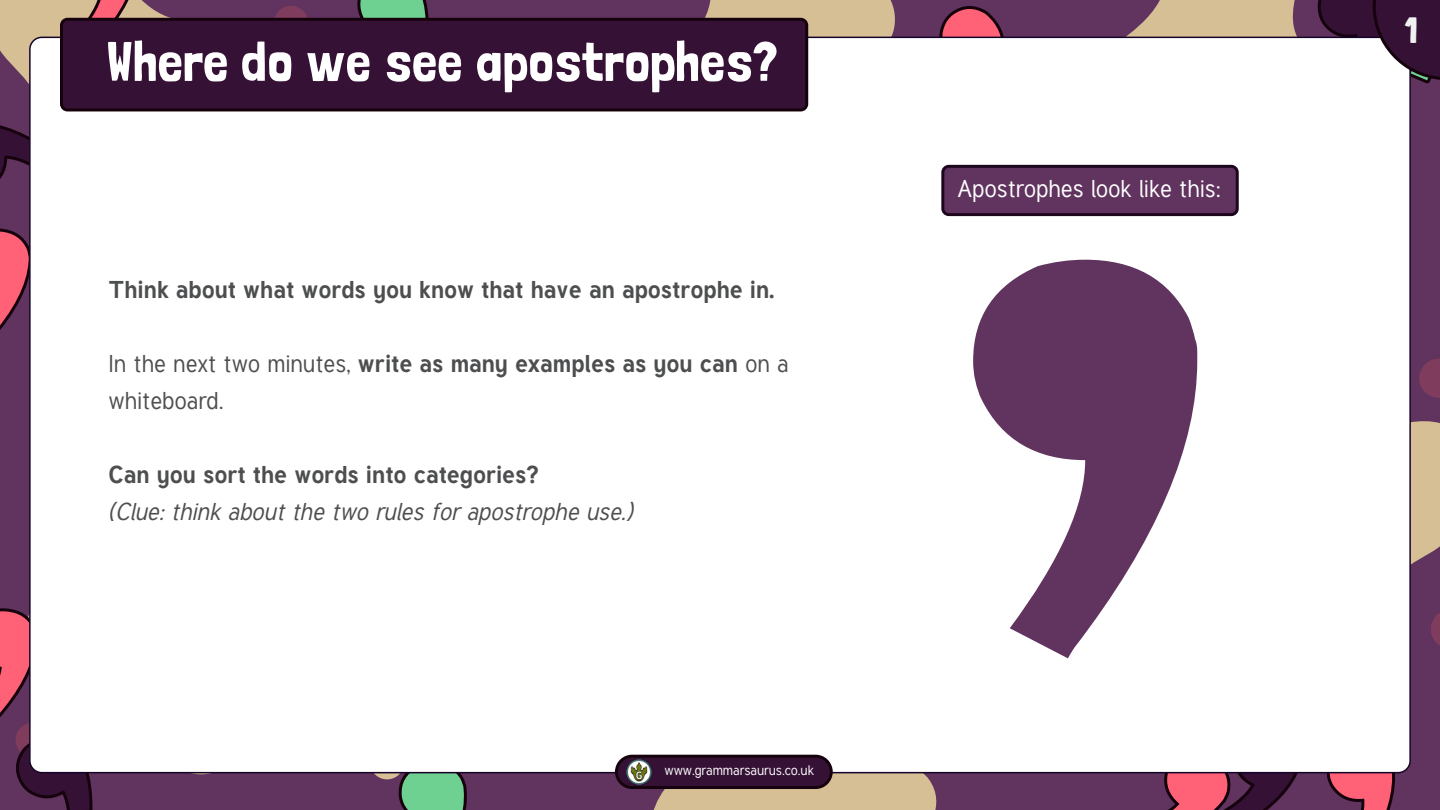
<style>
.page{position:relative;width:1440px;height:810px;background:#61345f}
.page>*{position:absolute;margin:0;border:0;box-sizing:border-box;transform-origin:0 0}
.t1{font:55.5px "Londrina Solid";color:#fff}
.t2{font:36px "Londrina Solid";color:#f1f1f2}
.t3{font:700 24px "Tuffy";color:#4d4e4f}
.t4{font:24px/36.9px "Tuffy";color:#4d4e4f}
.t5{font:italic 24px "Tuffy";color:#4d4e4f}
.t6{font:24px "Tuffy";color:#fff}
.t7{font:13.65px "Tuffy";color:#fff}
.s1{font-weight:700}
</style>
<div class="page">
<svg style="left:0;top:0;width:275px;height:84px;fill:#d7bf95"></svg>
<div style="left:274px;top:6px;width:34px;height:34px;background:#843e5d;border-radius:50%"></div>
<svg style="left:653px;top:773px;width:293px;height:37px;fill:#d7bf95"></svg>
<svg style="left:1043px;top:0;width:273px;height:37px;fill:#d7bf95"></svg>
<svg style="left:1411px;top:421px;width:29px;height:144px;fill:#d7bf95"></svg>
<svg style="left:1431px;top:613px;width:9px;height:32px"></svg>
<svg style="left:1419px;top:359px;width:21px;height:39px"></svg>
<svg style="left:0;top:125px;width:29px;height:54px"></svg>
<svg style="left:0;top:228px;width:29px;height:102px"></svg>
<svg style="left:71px;top:0;width:68px;height:18px"></svg>
<svg style="left:1131px;top:773px;width:169px;height:37px"></svg>
<svg style="left:663px;top:0;width:344px;height:37px"></svg>
<svg style="left:1325px;top:773px;width:73px;height:37px"></svg>
<svg style="left:0;top:608px;width:138px;height:202px"></svg>
<svg style="left:360px;top:773px;width:135px;height:37px"></svg>
<svg style="left:355px;top:0;width:77px;height:18px"></svg>
<div style="left:30px;top:37px;width:1380px;height:736px;background:#fff;border-radius:12px"></div>
<svg style="left:615px;top:755px;width:218px;height:34px"></svg>
<img style="left:626px;top:759px;width:26px;height:26px">
<svg style="left:1316px;top:0;width:124px;height:92px"></svg>
<div style="left:943px;top:166px;width:294px;height:49px;background:#61345f;border-radius:6px"></div>
<div style="left:941px;top:165px;width:298px;height:51px;border:3px solid #1e061e;border-radius:6px"></div>
<svg style="left:60px;top:18px;width:748px;height:93px;fill:#351235"></svg>
<svg style="left:973px;top:260px;width:224px;height:398px;fill:#61345f"></svg>
<h1 class="t1" style="left:107px;top:29px;width:673px">Where do we see apostrophes?</h1>
<p class="t3" style="left:109px;top:273px;width:667px">Think about what words you know that have an apostrophe in.</p>
<p class="t4" style="left:109px;top:344px;width:682px">In the next two minutes, <span class="s1">write as many examples as you can</span> on a whiteboard.</p>
<p class="t3" style="left:109px;top:458px;width:431px">Can you sort the words into categories?</p>
<p class="t5" style="left:109px;top:496px;width:525px">(Clue: think about the two rules for apostrophe use.)</p>
<p class="t7" style="left:665px;top:762px;width:151px">www.grammarsaurus.co.uk</p>
<p class="t6" style="left:957px;top:174px;width:265px">Apostrophes look like this:</p>
<h2 class="t2" style="left:1405px;top:9px;width:14px">1</h2>
</div>
